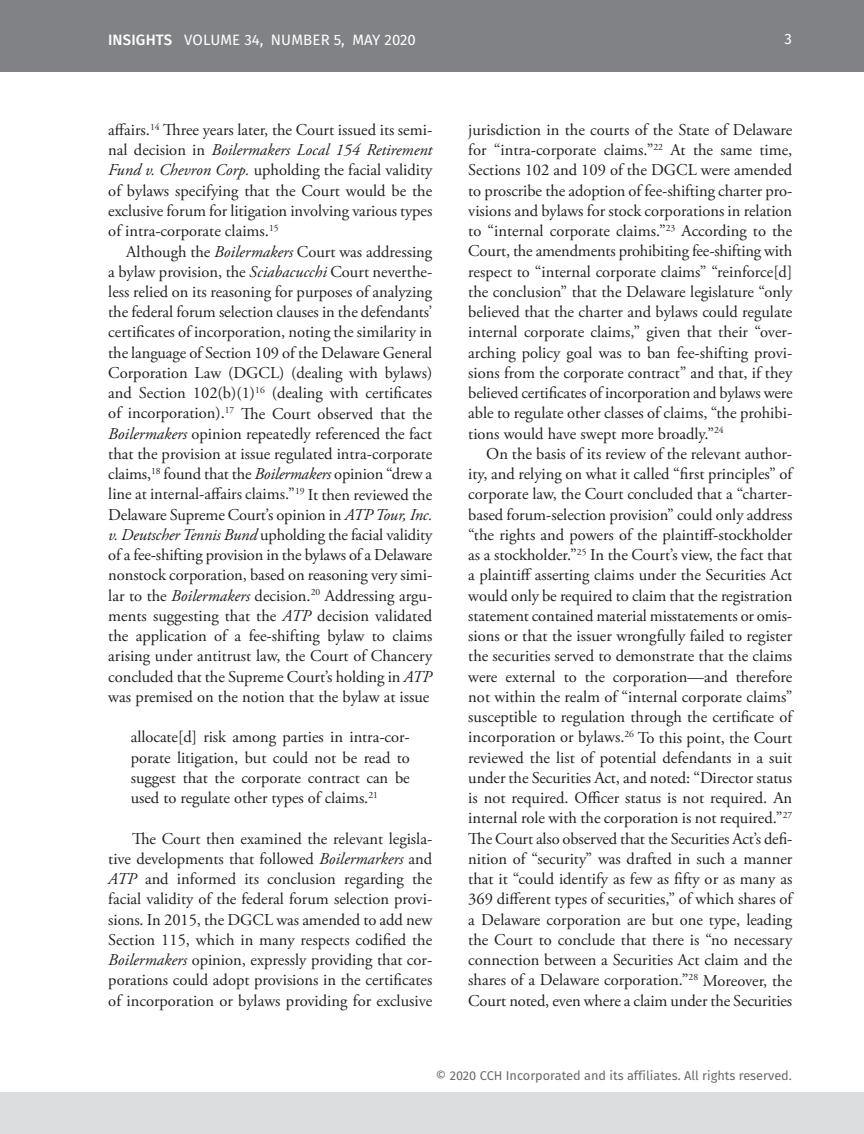
<style>
.page{position:relative;width:864px;height:1134px;background:#fff}
.page>*{position:absolute;margin:0;border:0;box-sizing:border-box;transform-origin:0 0}
.t1{font:16.5px/20.2px "Adobe Garamond Pro";color:#231f20;text-align:justify}
.t2{font:15px "Fira Sans";letter-spacing:.01em;color:#fff}
.t3{font:12.75px "Fira Sans";color:#69696c}
.s1{font-weight:500}
.s2{font-style:italic}
</style>
<div class="page">
<div style="left:0;top:0;width:864px;height:72px;background:#808285"></div>
<div style="left:0;top:1092px;width:864px;height:42px;background:#dcdddf"></div>
<p class="t2" style="left:108px;top:28px;width:309px"><span class="s1">INSIGHTS</span> VOLUME 34, NUMBER 5, MAY 2020</p>
<p class="t2" style="left:785px;top:28px;width:9px">3</p>
<p class="t1" style="left:108px;top:120px;width:326px">affairs.<sup>14</sup> Three years later, the Court issued its semi&shy;nal decision in <span class="s2">Boilermakers Local 154 Retirement Fund v. Chevron Corp.</span> upholding the facial validity of bylaws specifying that the Court would be the exclusive forum for litigation involving various types of intra-corporate claims.<sup>15</sup></p>
<p class="t1" style="left:108px;top:242px;width:326px;text-indent:18px">Although the <span class="s2">Boilermakers</span> Court was addressing a bylaw provision, the <span class="s2">Sciabacucchi</span> Court neverthe&shy;less relied on its reasoning for purposes of analyzing the federal forum selection clauses in the defendants’ certificates of incorporation, noting the similarity in the language of Section 109 of the Delaware General Corporation Law (DGCL) (dealing with bylaws) and Section 102(b)(1)<sup>16</sup> (dealing with certificates of incorporation).<sup>17</sup> The Court observed that the <span class="s2">Boilermakers</span> opinion repeatedly referenced the fact that the provision at issue regulated intra-corporate claims,<sup>18</sup> found that the <span class="s2">Boilermakers</span> opinion “drew a line at internal-affairs claims.”<sup>19</sup> It then reviewed the Delaware Supreme Court’s opinion in <span class="s2">ATP Tour, Inc. v. Deutscher Tennis Bund</span> upholding the facial validity of a fee-shifting provision in the bylaws of a Delaware nonstock corporation, based on reasoning very simi&shy;lar to the <span class="s2">Boilermakers</span> decision.<sup>20</sup> Addressing argu&shy;ments suggesting that the <span class="s2">ATP</span> decision validated the application of a fee-shifting bylaw to claims arising under antitrust law, the Court of Chancery concluded that the Supreme Court’s holding in <span class="s2">ATP </span>was premised on the notion that the bylaw at issue</p>
<p class="t1" style="left:131px;top:728px;width:281px">allocate[d] risk among parties in intra-cor&shy;porate litigation, but could not be read to suggest that the corporate contract can be used to regulate other types of claims.<sup>21</sup></p>
<p class="t1" style="left:108px;top:829px;width:326px;text-indent:24px">The Court then examined the relevant legisla&shy;tive developments that followed <span class="s2">Boilermarkers</span> and <span class="s2">ATP</span> and informed its conclusion regarding the facial validity of the federal forum selection provi&shy;sions. In 2015, the DGCL was amended to add new Section 115, which in many respects codified the <span class="s2">Boilermakers</span> opinion, expressly providing that cor&shy;porations could adopt provisions in the certificates of incorporation or bylaws providing for exclusive</p>
<p class="t1" style="left:468px;top:120px;width:326px">jurisdiction in the courts of the State of Delaware for “intra-corporate claims.”<sup>22</sup> At the same time, Sections 102 and 109 of the DGCL were amended to proscribe the adoption of fee-shifting charter pro&shy;visions and bylaws for stock corporations in relation to “internal corporate claims.”<sup>23</sup> According to the Court, the amendments prohibiting fee-shifting with respect to “internal corporate claims” “reinforce[d] the conclusion” that the Delaware legislature “only believed that the charter and bylaws could regulate internal corporate claims,” given that their “over&shy;arching policy goal was to ban fee-shifting provi&shy;sions from the corporate contract” and that, if they believed certificates of incorporation and bylaws were able to regulate other classes of claims, “the prohibi&shy;tions would have swept more broadly.”<sup>24</sup></p>
<p class="t1" style="left:468px;top:444px;width:326px;text-indent:18px">On the basis of its review of the relevant author&shy;ity, and relying on what it called “first principles” of corporate law, the Court concluded that a “charter&shy;based forum-selection provision” could only address “the rights and powers of the plaintiff-stockholder as a stockholder.”<sup>25</sup> In the Court’s view, the fact that a plaintiff asserting claims under the Securities Act would only be required to claim that the registration statement contained material misstatements or omis&shy;sions or that the issuer wrongfully failed to register the securities served to demonstrate that the claims were external to the corporation—and therefore not within the realm of “internal corporate claims” susceptible to regulation through the certificate of incorporation or bylaws.<sup>26</sup> To this point, the Court reviewed the list of potential defendants in a suit under the Securities Act, and noted: “Director status is not required. Officer status is not required. An internal role with the corporation is not required.”<sup>27<br></sup>The Court also observed that the Securities Act’s defi&shy;nition of “security” was drafted in such a manner that it “could identify as few as fifty or as many as 369 different types of securities,” of which shares of a Delaware corporation are but one type, leading the Court to conclude that there is “no necessary connection between a Securities Act claim and the shares of a Delaware corporation.”<sup>28</sup> Moreover, the Court noted, even where a claim under the Securities</p>
<p class="t3" style="left:436px;top:1066px;width:358px">© 2020 CCH Incorporated and its affiliates. All rights reserved.</p>
</div>
